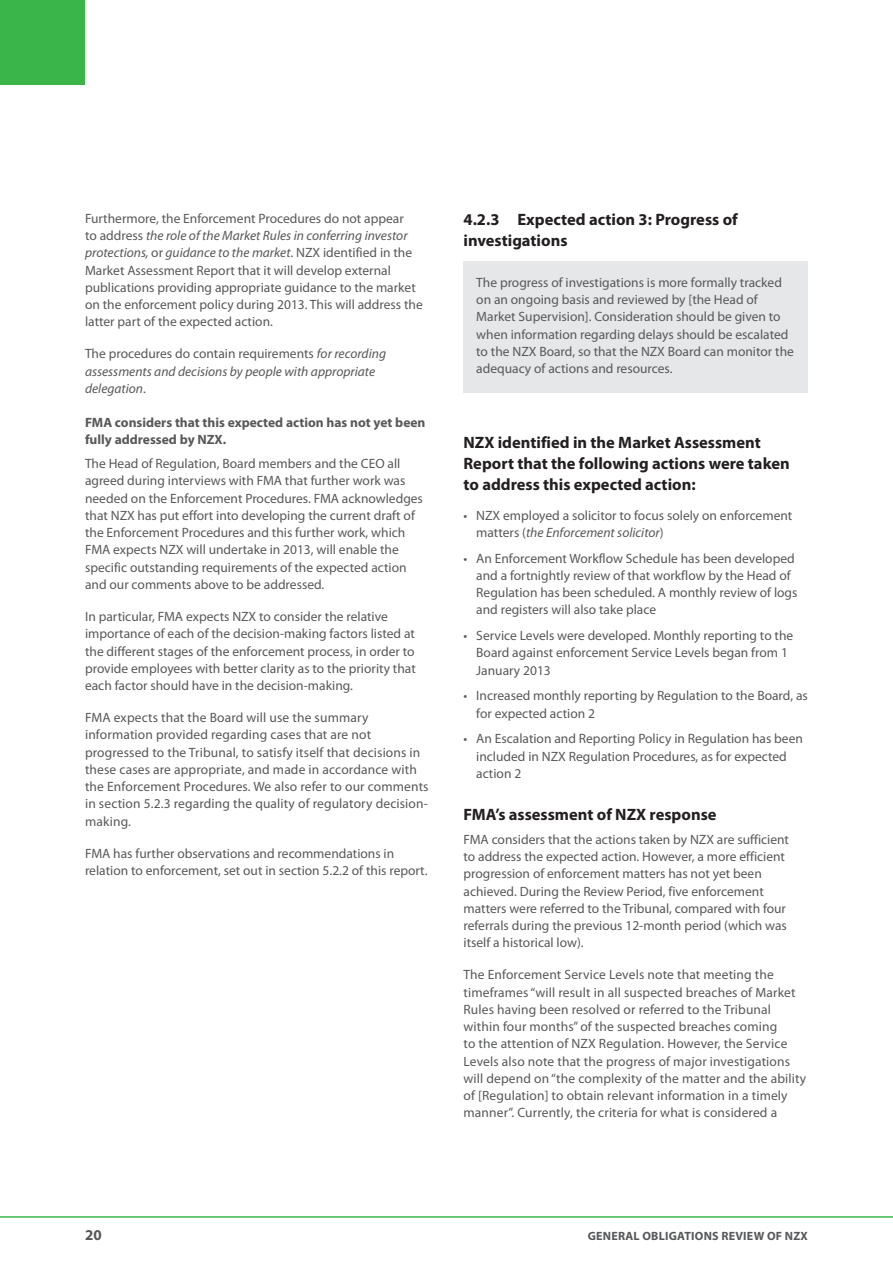
<style>
.page{position:relative;width:893px;height:1263px;background:#fff}
.page>*{position:absolute;margin:0;border:0;box-sizing:border-box;transform-origin:0 0}
.t1{font:700 16.5px/21px "Myriad Pro";color:#231f20}
.t2{font:700 15px "Myriad Pro";color:#57585a}
.t3{font:13.5px/17.2px "Myriad Pro";color:#57585a}
.t4{font:italic 13.5px/17.2px "Myriad Pro";color:#57585a}
.t5{font:700 13.5px/17.2px "Myriad Pro";color:#57585a}
.t6{font:700 12px "Myriad Pro";letter-spacing:.02em;color:#57585a}
.s1{font-style:italic}
.s2{font-style:normal}
</style>
<div class="page">
<div style="left:0;top:0;width:85px;height:85px;background:#3ab54a"></div>
<hr style="left:0;top:1216px;width:893px;height:2px;background:#3ab54a">
<div style="left:463px;top:261px;width:345px;height:132px;background:#e6e7e9"></div>
<p class="t3" style="left:85px;top:209px;width:339px">Furthermore, the Enforcement Procedures do not appear<br>to address <span class="s1">the role of the Market Rules in conferring investor protections,</span> or <span class="s1">guidance to the market</span>. NZX identified in the Market Assessment Report that it will develop external publications providing appropriate guidance to the market on the enforcement policy during 2013. This will address the latter part of the expected action.</p>
<p class="t4" style="left:85px;top:345px;width:303px"><span class="s2">The procedures do contain requirements</span> for recording assessments and decisions by people with appropriate delegation<span class="s2">.</span></p>
<p class="t5" style="left:85px;top:414px;width:342px">FMA considers that this expected action has not yet been fully addressed by NZX.</p>
<p class="t3" style="left:85px;top:455px;width:339px">The Head of Regulation, Board members and the CEO all agreed during interviews with FMA that further work was needed on the Enforcement Procedures. FMA acknowledges that NZX has put effort into developing the current draft of the Enforcement Procedures and this further work, which FMA expects NZX will undertake in 2013, will enable the specific outstanding requirements of the expected action and our comments above to be addressed.</p>
<p class="t3" style="left:85px;top:608px;width:332px">In particular, FMA expects NZX to consider the relative importance of each of the decision-making factors listed at the different stages of the enforcement process, in order to provide employees with better clarity as to the priority that each factor should have in the decision-making.</p>
<p class="t3" style="left:85px;top:709px;width:345px">FMA expects that the Board will use the summary information provided regarding cases that are not progressed to the Tribunal, to satisfy itself that decisions in these cases are appropriate, and made in accordance with the Enforcement Procedures. We also refer to our comments in section 5.2.3 regarding the quality of regulatory decision&shy;making.</p>
<p class="t3" style="left:85px;top:844px;width:344px">FMA has further observations and recommendations in relation to enforcement, set out in section 5.2.2 of this report.</p>
<p class="t1" style="left:463px;top:208px;width:276px">4.2.3 Expected action 3: Progress of investigations</p>
<p class="t3" style="left:476px;top:273px;width:319px">The progress of investigations is more formally tracked on an ongoing basis and reviewed by [the Head of Market Supervision]. Consideration should be given to when information regarding delays should be escalated to the NZX Board, so that the NZX Board can monitor the adequacy of actions and resources.</p>
<p class="t1" style="left:463px;top:431px;width:328px">NZX identified in the Market Assessment<br>Report that the following actions were taken to address this expected action:</p>
<p class="t3" style="left:476px;top:506px;width:318px;text-indent:-13px">• NZX employed a solicitor to focus solely on enforcement matters (<span class="s1">the Enforcement solicitor</span>)</p>
<p class="t3" style="left:476px;top:549px;width:323px;text-indent:-13px">• An Enforcement Workflow Schedule has been developed and a fortnightly review of that workflow by the Head of Regulation has been scheduled. A monthly review of logs and registers will also take place</p>
<p class="t3" style="left:476px;top:627px;width:319px;text-indent:-13px">• Service Levels were developed. Monthly reporting to the<br>Board against enforcement Service Levels began from 1<br>January 2013</p>
<p class="t3" style="left:476px;top:687px;width:333px;text-indent:-13px">• Increased monthly reporting by Regulation to the Board, as for expected action 2</p>
<p class="t3" style="left:476px;top:730px;width:328px;text-indent:-13px">• An Escalation and Reporting Policy in Regulation has been included in NZX Regulation Procedures, as for expected action 2</p>
<p class="t1" style="left:463px;top:803px;width:255px">FMA’s assessment of NZX response</p>
<p class="t3" style="left:463px;top:830px;width:327px">FMA considers that the actions taken by NZX are sufficient to address the expected action. However, a more efficient progression of enforcement matters has not yet been achieved. During the Review Period, five enforcement matters were referred to the Tribunal, compared with four referrals during the previous 12-month period (which was itself a historical low).</p>
<p class="t3" style="left:463px;top:966px;width:344px">The Enforcement Service Levels note that meeting the timeframes “will result in all suspected breaches of Market Rules having been resolved or referred to the Tribunal within four months” of the suspected breaches coming<br>to the attention of NZX Regulation. However, the Service Levels also note that the progress of major investigations will depend on “the complexity of the matter and the ability of [Regulation] to obtain relevant information in a timely manner”. Currently, the criteria for what is considered a</p>
<p class="t2" style="left:85px;top:1225px;width:18px">20</p>
<p class="t6" style="left:588px;top:1228px;width:221px">General obligations review of NZX</p>
</div>
